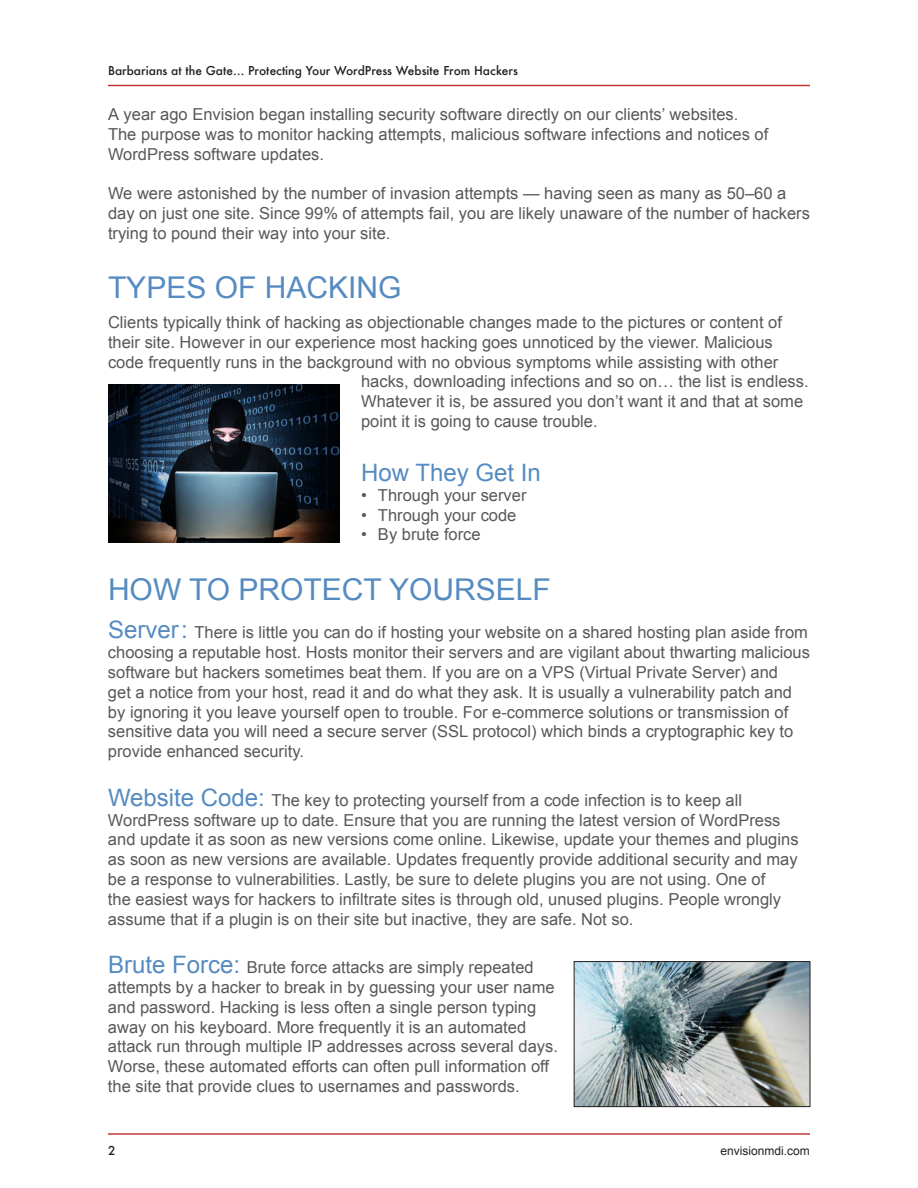
<style>
.page{position:relative;width:918px;height:1188px;background:#fff}
.page>*{position:absolute;margin:0;border:0;box-sizing:border-box;transform-origin:0 0}
.emdi_normal_title_1{font:30px "Arial";color:#558bc1}
.emdi_normal_title_2{font:24px "Arial";color:#558bc1}
.emdi_normal{font:16.5px/19.8px "Arial";color:#57585a}
.emdi_normal_w_space{font:16.5px/19.8px "Arial";color:#57585a}
.emdi_normal_title_2-2{font:16.5px/19.8px "Arial";color:#57585a}
.t1{font:500 12px "Futura";color:#231f20}
.t2{font:12px "Arial";color:#231f20}
.s1{font-size:24px;color:#558bc1}
</style>
<div class="page">
<hr style="left:108px;top:85px;width:702px;height:1px;background:#c13836">
<hr style="left:108px;top:1133px;width:702px;height:2px;background:#c13836">
<img style="left:108px;top:384px;width:232px;height:158px">
<img style="left:576px;top:963px;width:232px;height:142px">
<div style="left:574px;top:961px;width:236px;height:146px;border:1px solid #231f20"></div>
<p class="t1" style="left:108px;top:62px;width:411px">Barbarians at the Gate… Protecting Your WordPress Website From Hackers</p>
<p class="emdi_normal_w_space" style="left:108px;top:104px;width:662px">A year ago Envision began installing security software directly on our clients’ websites.<br>The purpose was to monitor hacking attempts, malicious software infections and notices of<br>WordPress software updates.</p>
<p class="emdi_normal_w_space" style="left:108px;top:184px;width:703px">We were astonished by the number of invasion attempts — having seen as many as 50–60 a day on just one site. Since 99% of attempts fail, you are likely unaware of the number of hackers trying to pound their way into your site.</p>
<p class="emdi_normal_title_1" style="left:108px;top:268px;width:295px">TYPES OF HACKING</p>
<p class="emdi_normal" style="left:108px;top:312px;width:676px">Clients typically think of hacking as objectionable changes made to the pictures or content of</p>
<p class="emdi_normal" style="left:108px;top:332px;width:666px">their site. However in our experience most hacking goes unnoticed by the viewer. Malicious</p>
<p class="emdi_normal" style="left:108px;top:352px;width:672px">code frequently runs in the background with no obvious symptoms while assisting with other</p>
<p class="emdi_normal" style="left:361px;top:372px;width:449px">hacks, downloading infections and so on… the list is endless.</p>
<p class="emdi_normal" style="left:361px;top:392px;width:444px">Whatever it is, be assured you don’t want it and that at some</p>
<p class="emdi_normal" style="left:361px;top:411px;width:238px">point it is going to cause trouble.</p>
<p class="emdi_normal_title_2" style="left:361px;top:457px;width:181px">How They Get In</p>
<p class="emdi_normal" style="left:361px;top:485px;width:167px">• Through your server</p>
<p class="emdi_normal" style="left:361px;top:505px;width:157px">• Through your code</p>
<p class="emdi_normal" style="left:361px;top:525px;width:121px">• By brute force</p>
<p class="emdi_normal_title_1" style="left:108px;top:570px;width:444px">HOW TO PROTECT YOURSELF</p>
<p class="emdi_normal" style="left:108px;top:623px;width:703px"><span class="s1">Server:</span> There is little you can do if hosting your website on a shared hosting plan aside from choosing a reputable host. Hosts monitor their servers and are vigilant about thwarting malicious software but hackers sometimes beat them. If you are on a VPS (Virtual Private Server) and<br>get a notice from your host, read it and do what they ask. It is usually a vulnerability patch and by ignoring it you leave yourself open to trouble. For e-commerce solutions or transmission of sensitive data you will need a secure server (SSL protocol) which binds a cryptographic key to provide enhanced security.</p>
<p class="emdi_normal_w_space" style="left:108px;top:790px;width:692px"><span class="s1">Website Code:</span> The key to protecting yourself from a code infection is to keep all WordPress software up to date. Ensure that you are running the latest version of WordPress and update it as soon as new versions come online. Likewise, update your themes and plugins as soon as new versions are available. Updates frequently provide additional security and may be a response to vulnerabilities. Lastly, be sure to delete plugins you are not using. One of<br>the easiest ways for hackers to infiltrate sites is through old, unused plugins. People wrongly assume that if a plugin is on their site but inactive, they are safe. Not so.</p>
<p class="emdi_normal_title_2-2" style="left:108px;top:958px;width:451px"><span class="s1">Brute Force:</span> Brute force attacks are simply repeated attempts by a hacker to break in by guessing your user name and password. Hacking is less often a single person typing away on his keyboard. More frequently it is an automated attack run through multiple IP addresses across several days.<br>Worse, these automated efforts can often pull information off the site that provide clues to usernames and passwords.</p>
<p class="t1" style="left:108px;top:1142px;width:9px">2</p>
<p class="t2" style="left:721px;top:1143px;width:91px">envisionmdi.com</p>
</div>
